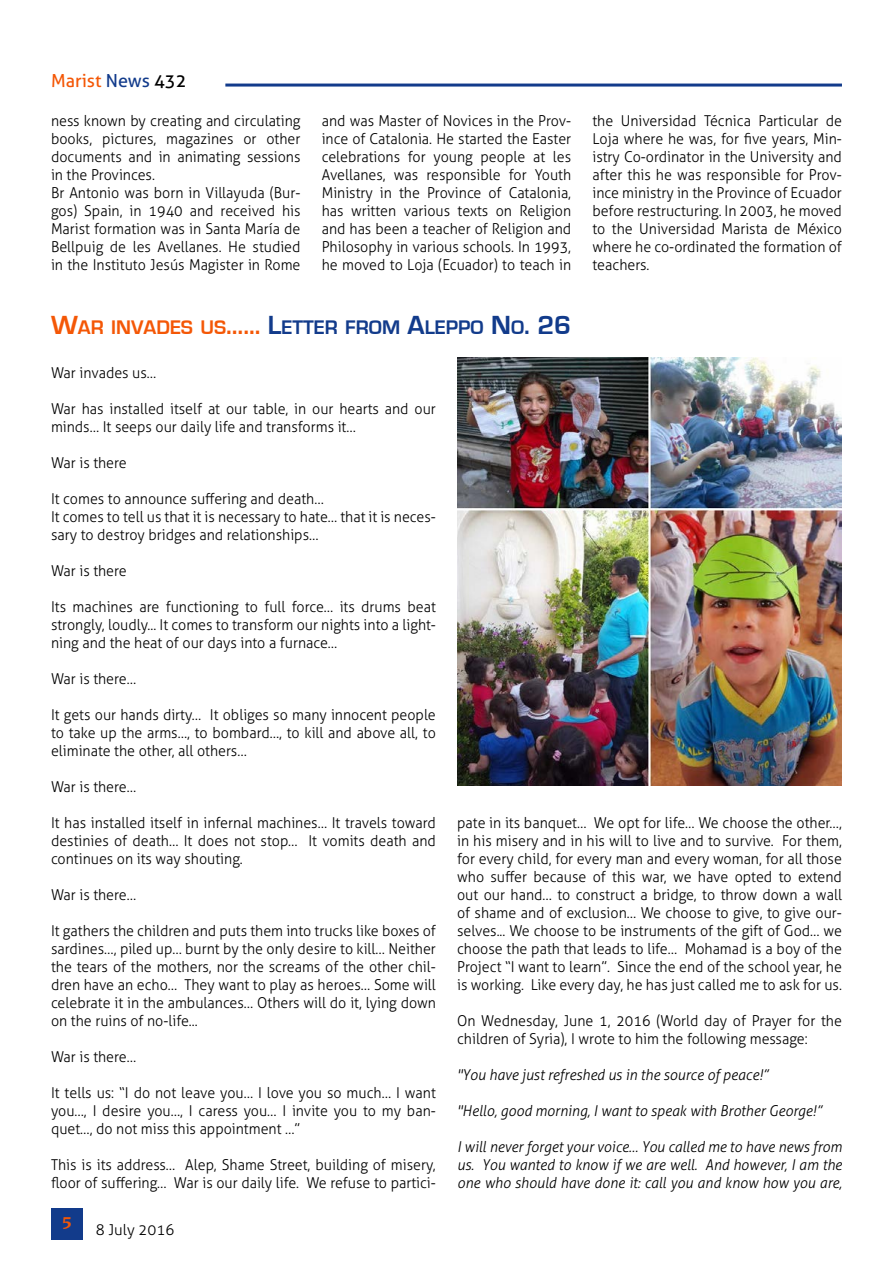
<style>
.page{position:relative;width:893px;height:1263px;background:#fff}
.page>*{position:absolute;margin:0;border:0;box-sizing:border-box;transform-origin:0 0}
.t1{font:700 20.25px "Eurostile";color:#123b8b}
.t2{font:18px "Aller";color:#f45706}
.t3{font:700 18px "Novarese IT Cby BT";color:#f45706}
.t4{font:300 15px/18px "Aller";color:#000;text-align:justify;scale:.95 1}
.t5{font:italic 300 15px/18px "Aller";color:#000;text-align:justify;scale:.95 1}
.t6{font:300 15px "Aller";color:#000}
.s1{color:#123b8b}
.s2{color:#000}
.s3{font-size:27px;color:#f45706}
.s4{color:#f45706}
.s5{font-size:27px}
</style>
<div class="page">
<hr style="left:225px;top:84px;width:617px;height:3px;background:#123b8b">
<div style="left:51px;top:1208px;width:32px;height:31px;background:#123b8b"></div>
<img style="left:457px;top:358px;width:385px;height:427px">
<p class="t2" style="left:51px;top:69px;width:137px">Marist <span class="s1">News</span> <span class="s2">432</span></p>
<p class="t4" style="left:51px;top:112px;width:264px;text-align:left">ness known by creating and circulating books, pictures, magazines or other documents and in animating sessions in the Provinces.<br>Br Antonio was born in Villayuda (Bur&shy;gos) Spain, in 1940 and received his Marist formation was in Santa María de Bellpuig de les Avellanes. He studied in the Instituto Jesús Magister in Rome</p>
<p class="t4" style="left:322px;top:112px;width:264px">and was Master of Novices in the Prov&shy;ince of Catalonia. He started the Easter celebrations for young people at les Avellanes, was responsible for Youth Ministry in the Province of Catalonia, has written various texts on Religion and has been a teacher of Religion and Philosophy in various schools. In 1993, he moved to Loja (Ecuador) to teach in</p>
<p class="t4" style="left:592px;top:112px;width:264px">the Universidad Técnica Particular de Loja where he was, for five years, Min&shy;istry Co-ordinator in the University and after this he was responsible for Prov&shy;ince ministry in the Province of Ecuador before restructuring. In 2003, he moved to the Universidad Marista de México where he co-ordinated the formation of teachers.</p>
<h1 class="t1" style="left:51px;top:316px;width:522px"><span class="s3">W</span><span class="s4">AR INVADES US</span><span class="s3">…...</span> <span class="s5">L</span>ETTER FROM <span class="s5">A</span>LEPPO <span class="s5">N</span>O<span class="s5">. 26</span></h1>
<p class="t4" style="left:51px;top:364px;width:112px">War invades us…</p>
<p class="t4" style="left:51px;top:400px;width:407px">War has installed itself at our table, in our hearts and our minds… It seeps our daily life and transforms it…</p>
<p class="t4" style="left:51px;top:454px;width:81px">War is there</p>
<p class="t4" style="left:51px;top:490px;width:407px;text-align:left">It comes to announce suffering and death…<br>It comes to tell us that it is necessary to hate… that it is neces&shy;sary to destroy bridges and relationships…</p>
<p class="t4" style="left:51px;top:562px;width:81px">War is there</p>
<p class="t4" style="left:51px;top:598px;width:407px">Its machines are functioning to full force… its drums beat strongly, loudly... It comes to transform our nights into a light&shy;ning and the heat of our days into a furnace…</p>
<p class="t4" style="left:51px;top:670px;width:91px">War is there…</p>
<p class="t4" style="left:51px;top:706px;width:407px">It gets our hands dirty… It obliges so many innocent people to take up the arms…, to bombard…, to kill and above all, to eliminate the other, all others…</p>
<p class="t4" style="left:51px;top:778px;width:91px">War is there…</p>
<p class="t4" style="left:51px;top:814px;width:407px">It has installed itself in infernal machines… It travels toward destinies of death… It does not stop… It vomits death and continues on its way shouting.</p>
<p class="t4" style="left:51px;top:886px;width:91px">War is there…</p>
<p class="t4" style="left:51px;top:922px;width:407px">It gathers the children and puts them into trucks like boxes of sardines…, piled up… burnt by the only desire to kill… Neither the tears of the mothers, nor the screams of the other chil&shy;dren have an echo… They want to play as heroes… Some will celebrate it in the ambulances… Others will do it, lying down on the ruins of no-life...</p>
<p class="t4" style="left:51px;top:1048px;width:91px">War is there…</p>
<p class="t4" style="left:51px;top:1084px;width:407px">It tells us: “I do not leave you… I love you so much… I want you…, I desire you…, I caress you… I invite you to my ban&shy;quet…, do not miss this appointment …”</p>
<p class="t4" style="left:51px;top:1156px;width:407px">This is its address… Alep, Shame Street, building of misery, floor of suffering… War is our daily life. We refuse to partici-</p>
<p class="t4" style="left:457px;top:814px;width:407px">pate in its banquet… We opt for life… We choose the other…, in his misery and in his will to live and to survive. For them, for every child, for every man and every woman, for all those who suffer because of this war, we have opted to extend out our hand… to construct a bridge, to throw down a wall of shame and of exclusion… We choose to give, to give our&shy;selves... We choose to be instruments of the gift of God… we choose the path that leads to life… Mohamad is a boy of the Project “I want to learn”. Since the end of the school year, he is working. Like every day, he has just called me to ask for us.</p>
<p class="t4" style="left:457px;top:1012px;width:407px">On Wednesday, June 1, 2016 (World day of Prayer for the children of Syria), I wrote to him the following message:</p>
<p class="t5" style="left:457px;top:1066px;width:329px">"You have just refreshed us in the source of peace!”</p>
<p class="t5" style="left:457px;top:1102px;width:385px">"Hello, good morning, I want to speak with Brother George!”</p>
<p class="t5" style="left:457px;top:1138px;width:407px">I will never forget your voice… You called me to have news from us. You wanted to know if we are well. And however, I am the one who should have done it: call you and know how you are,</p>
<p class="t3" style="left:62px;top:1212px;width:12px">5</p>
<p class="t6" style="left:96px;top:1220px;width:80px">8 July 2016</p>
</div>
